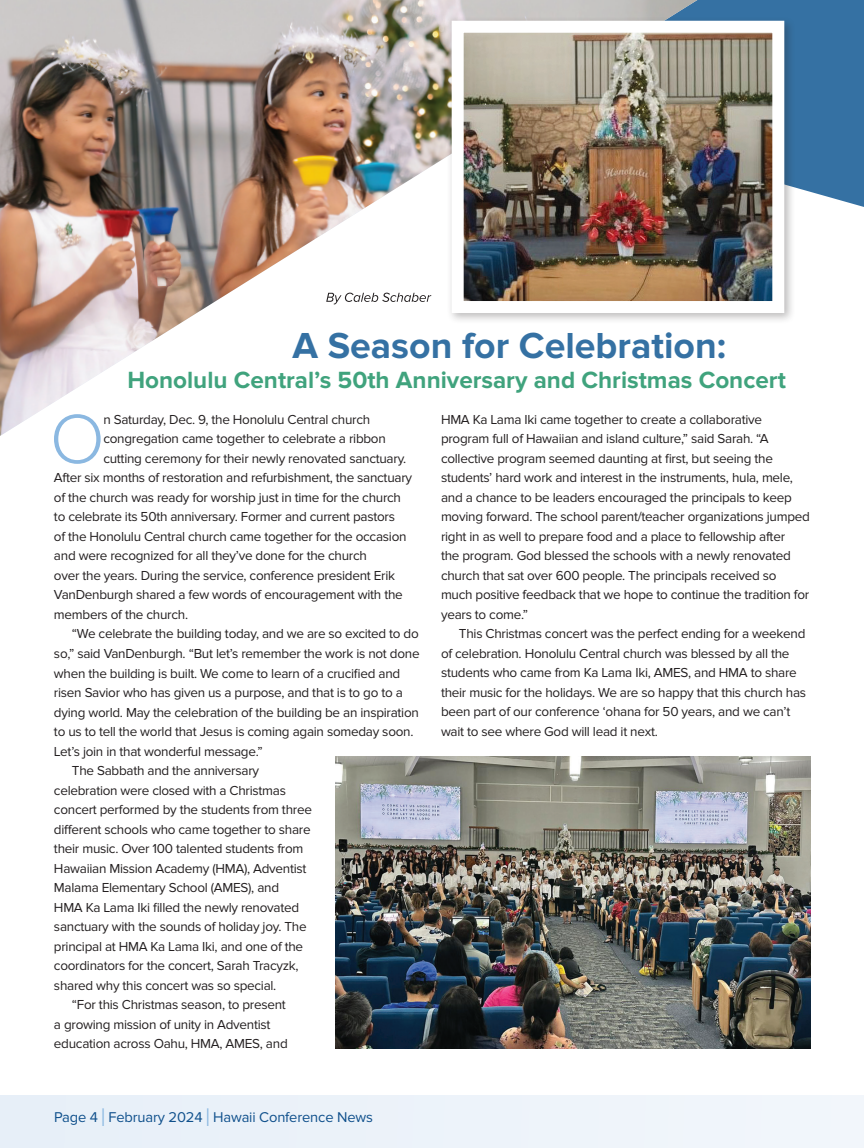
<style>
.page{position:relative;width:864px;height:1148px;background:#fff}
.page>*{position:absolute;margin:0;border:0;box-sizing:border-box;transform-origin:0 0}
.t1{font:300 72px "Proxima Nova";color:#8bb8e1}
.t2{font:700 37.5px "Proxima Nova";color:#3571a3}
.t3{font:700 24.3px "Proxima Nova";color:#40a37d}
.t4{font:14.7px "Proxima Nova";letter-spacing:-.01em;color:#0f508c}
.t5{font:13.5px/19.5px "Proxima Nova";letter-spacing:-.02em;color:#231f20}
.s1{font-size:26.4px;color:#8bb8e1}
</style>
<div class="page">
<div style="left:697px;top:0;width:167px;height:207px;background:#3571a3"></div>
<div style="left:0;top:1095px;width:864px;height:53px;background:#ecf3fa"></div>
<img style="left:0;top:0;width:697px;height:436px">
<div style="left:447px;top:16px;width:349px;height:308px;background:#231f20;opacity:.3"></div>
<img style="left:465px;top:34px;width:306px;height:266px">
<div style="left:452px;top:21px;width:332px;height:292px;border:12px solid #fff"></div>
<img style="left:335px;top:756px;width:475px;height:292px">
<h2 class="t2" style="left:292px;top:323px;width:435px">A Season for Celebration:</h2>
<h3 class="t3" style="left:127px;top:366px;width:660px">Honolulu Central’s 50th Anniversary and Christmas Concert</h3>
<h1 class="t1" style="left:50px;top:397px;width:56px">O</h1>
<p class="t5" style="left:103px;top:410px;width:268px">n Saturday, Dec. 9, the Honolulu Central church</p>
<p class="t5" style="left:103px;top:429px;width:284px">congregation came together to celebrate a ribbon</p>
<p class="t5" style="left:103px;top:449px;width:304px">cutting ceremony for their newly renovated sanctuary.</p>
<p class="t5" style="left:54px;top:468px;width:360px">After six months of restoration and refurbishment, the sanctuary</p>
<p class="t5" style="left:54px;top:488px;width:349px">of the church was ready for worship just in time for the church</p>
<p class="t5" style="left:54px;top:507px;width:343px">to celebrate its 50th anniversary. Former and current pastors</p>
<p class="t5" style="left:54px;top:527px;width:354px">of the Honolulu Central church came together for the occasion</p>
<p class="t5" style="left:54px;top:546px;width:314px">and were recognized for all they’ve done for the church</p>
<p class="t5" style="left:54px;top:566px;width:343px">over the years. During the service, conference president Erik</p>
<p class="t5" style="left:54px;top:585px;width:350px">VanDenburgh shared a few words of encouragement with the</p>
<p class="t5" style="left:54px;top:605px;width:136px">members of the church.</p>
<p class="t5" style="left:72px;top:624px;width:348px">“We celebrate the building today, and we are so excited to do</p>
<p class="t5" style="left:54px;top:644px;width:367px">so,” said VanDenburgh. “But let’s remember the work is not done</p>
<p class="t5" style="left:54px;top:663px;width:348px">when the building is built. We come to learn of a crucified and</p>
<p class="t5" style="left:54px;top:683px;width:350px">risen Savior who has given us a purpose, and that is to go to a</p>
<p class="t5" style="left:54px;top:702px;width:366px">dying world. May the celebration of the building be an inspiration</p>
<p class="t5" style="left:54px;top:722px;width:361px">to us to tell the world that Jesus is coming again someday soon.</p>
<p class="t5" style="left:54px;top:741px;width:210px">Let’s join in that wonderful message.”</p>
<p class="t5" style="left:72px;top:761px;width:189px">The Sabbath and the anniversary</p>
<p class="t5" style="left:54px;top:780px;width:234px">celebration were closed with a Christmas</p>
<p class="t5" style="left:54px;top:800px;width:259px">concert performed by the students from three</p>
<p class="t5" style="left:54px;top:819px;width:258px">different schools who came together to share</p>
<p class="t5" style="left:54px;top:839px;width:251px">their music. Over 100 talented students from</p>
<p class="t5" style="left:54px;top:858px;width:254px">Hawaiian Mission Academy (HMA), Adventist</p>
<p class="t5" style="left:54px;top:878px;width:227px">Malama Elementary School (AMES), and</p>
<p class="t5" style="left:54px;top:897px;width:247px">HMA Ka Lama Iki filled the newly renovated</p>
<p class="t5" style="left:54px;top:917px;width:254px">sanctuary with the sounds of holiday joy. The</p>
<p class="t5" style="left:54px;top:936px;width:251px">principal at HMA Ka Lama Iki, and one of the</p>
<p class="t5" style="left:54px;top:956px;width:246px">coordinators for the concert, Sarah Tracyzk,</p>
<p class="t5" style="left:54px;top:975px;width:224px">shared why this concert was so special.</p>
<p class="t5" style="left:72px;top:995px;width:215px">“For this Christmas season, to present</p>
<p class="t5" style="left:54px;top:1014px;width:218px">a growing mission of unity in Adventist</p>
<p class="t5" style="left:54px;top:1034px;width:235px">education across Oahu, HMA, AMES, and</p>
<p class="t5" style="left:441px;top:409px;width:370px">HMA Ka Lama Iki came together to create a collaborative program full of Hawaiian and island culture,” said Sarah. “A collective program seemed daunting at first, but seeing the students’ hard work and interest in the instruments, hula, mele, and a chance to be leaders encouraged the principals to keep moving forward. The school parent/teacher organizations jumped right in as well to prepare food and a place to fellowship after<br>the program. God blessed the schools with a newly renovated church that sat over 600 people. The principals received so much positive feedback that we hope to continue the tradition for years to come.”</p>
<p class="t5" style="left:441px;top:624px;width:367px;text-indent:18px">This Christmas concert was the perfect ending for a weekend of celebration. Honolulu Central church was blessed by all the students who came from Ka Lama Iki, AMES, and HMA to share their music for the holidays. We are so happy that this church has been part of our conference ‘ohana for 50 years, and we can’t wait to see where God will lead it next.</p>
<p class="t4" style="left:54px;top:1108px;width:320px">Page 4 <span class="s1">I</span> February 2024 <span class="s1">I</span> Hawaii Conference News</p>
</div>
